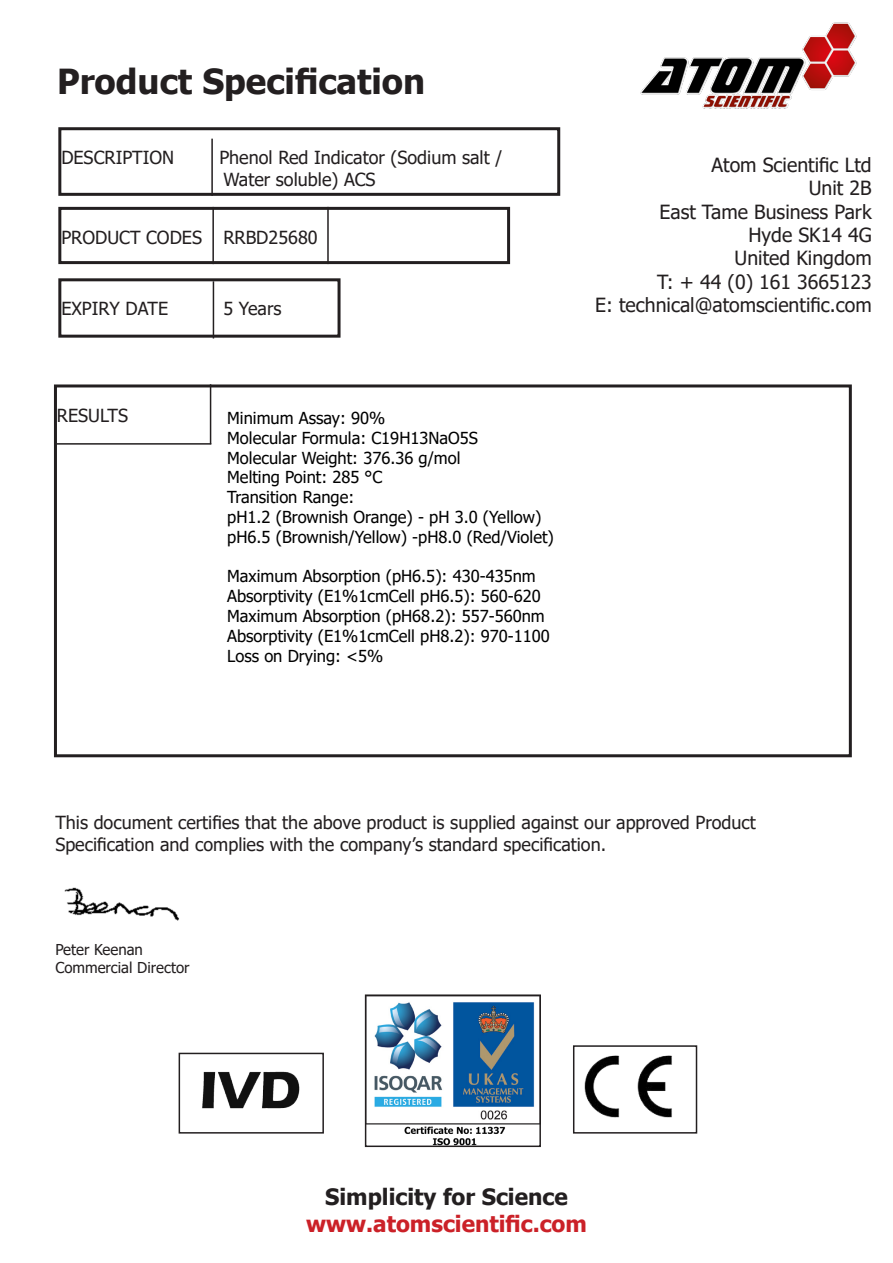
<style>
.page{position:relative;width:893px;height:1263px;background:#fff}
.page>*{position:absolute;margin:0;border:0;box-sizing:border-box;transform-origin:0 0}
.t1{font:700 34.5px "Tahoma";color:#231f20}
.t2{font:700 22.5px "Tahoma";color:#cb2128}
.t3{font:700 22.5px "Tahoma";color:#231f20}
.t4{font:19.5px "Tahoma";color:#231f20}
.t5{font:18px/21.6px "Tahoma";color:#231f20}
.t6{font:16.5px "Tahoma";color:#000}
.t7{font:15px "Tahoma";color:#231f20}
</style>
<div class="page">
<div style="left:54px;top:384px;width:798px;height:373px;border:3px solid #231f20"></div>
<hr style="left:210px;top:384px;width:1px;height:60px;background:#231f20">
<hr style="left:57px;top:443px;width:154px;height:2px;background:#231f20">
<img style="left:64px;top:887px;width:116px;height:34px">
<img style="left:640px;top:22px;width:217px;height:87px">
<div style="left:58px;top:207px;width:452px;height:57px;border:3px solid #231f20"></div>
<hr style="left:212px;top:207px;width:2px;height:57px;background:#231f20">
<div style="left:58px;top:127px;width:502px;height:69px;border:3px solid #231f20"></div>
<hr style="left:211px;top:139px;width:2px;height:57px;background:#231f20">
<hr style="left:327px;top:207px;width:2px;height:57px;background:#231f20">
<img style="left:368px;top:1002px;width:170px;height:142px">
<div style="left:365px;top:994px;width:176px;height:153px;border:2px solid #231f20"></div>
<img style="left:584px;top:1055px;width:88px;height:63px">
<div style="left:573px;top:1045px;width:124px;height:88px;border:2px solid #231f20"></div>
<img style="left:194px;top:1052px;width:106px;height:82px">
<div style="left:179px;top:1053px;width:145px;height:80px;border:2px solid #231f20"></div>
<div style="left:58px;top:278px;width:283px;height:60px;border:3px solid #231f20"></div>
<hr style="left:213px;top:281px;width:1px;height:57px;background:#231f20">
<p class="t1" style="left:57px;top:57px;width:370px">Product Specification</p>
<p class="t5" style="left:61px;top:148px;width:114px">DESCRIPTION</p>
<p class="t5" style="left:219px;top:148px;width:284px">Phenol Red Indicator (Sodium salt /<br>Water soluble) ACS</p>
<p class="t4" style="left:712px;top:152px;width:162px">Atom Scientific Ltd</p>
<p class="t4" style="left:809px;top:175px;width:64px">Unit 2B</p>
<p class="t4" style="left:659px;top:198px;width:214px">East Tame Business Park</p>
<p class="t4" style="left:748px;top:222px;width:125px">Hyde SK14 4G</p>
<p class="t4" style="left:735px;top:245px;width:139px">United Kingdom</p>
<p class="t4" style="left:657px;top:269px;width:216px">T: + 44 (0) 161 3665123</p>
<p class="t4" style="left:595px;top:292px;width:278px">E: technical@atomscientific.com</p>
<p class="t5" style="left:61px;top:228px;width:258px">PRODUCT CODES RRBD25680</p>
<p class="t5" style="left:61px;top:299px;width:108px">EXPIRY DATE</p>
<p class="t5" style="left:223px;top:299px;width:60px">5 Years</p>
<p class="t5" style="left:57px;top:405px;width:73px">RESULTS</p>
<p class="t6" style="left:227px;top:407px;width:160px">Minimum Assay: 90%</p>
<p class="t6" style="left:227px;top:427px;width:252px">Molecular Formula: C19H13NaO5S</p>
<p class="t6" style="left:227px;top:446px;width:235px">Molecular Weight: 376.36 g/mol</p>
<p class="t6" style="left:227px;top:466px;width:157px">Melting Point: 285 °C</p>
<p class="t6" style="left:227px;top:486px;width:129px">Transition Range:</p>
<p class="t6" style="left:227px;top:506px;width:316px">pH1.2 (Brownish Orange) - pH 3.0 (Yellow)</p>
<p class="t6" style="left:227px;top:526px;width:328px">pH6.5 (Brownish/Yellow) -pH8.0 (Red/Violet)</p>
<p class="t6" style="left:227px;top:565px;width:310px">Maximum Absorption (pH6.5): 430-435nm</p>
<p class="t6" style="left:227px;top:585px;width:315px">Absorptivity (E1%1cmCell pH6.5): 560-620</p>
<p class="t6" style="left:227px;top:605px;width:319px">Maximum Absorption (pH68.2): 557-560nm</p>
<p class="t6" style="left:227px;top:625px;width:324px">Absorptivity (E1%1cmCell pH8.2): 970-1100</p>
<p class="t6" style="left:227px;top:644px;width:157px">Loss on Drying: &lt;5%</p>
<p class="t5" style="left:55px;top:813px;width:702px">This document certifies that the above product is supplied against our approved Product</p>
<p class="t5" style="left:55px;top:834px;width:552px">Specification and complies with the company’s standard specification.</p>
<p class="t7" style="left:55px;top:940px;width:89px">Peter Keenan</p>
<p class="t7" style="left:55px;top:958px;width:136px">Commercial Director</p>
<p class="t3" style="left:325px;top:1181px;width:244px">Simplicity for Science</p>
<p class="t2" style="left:306px;top:1208px;width:282px">www.atomscientific.com</p>
</div>
